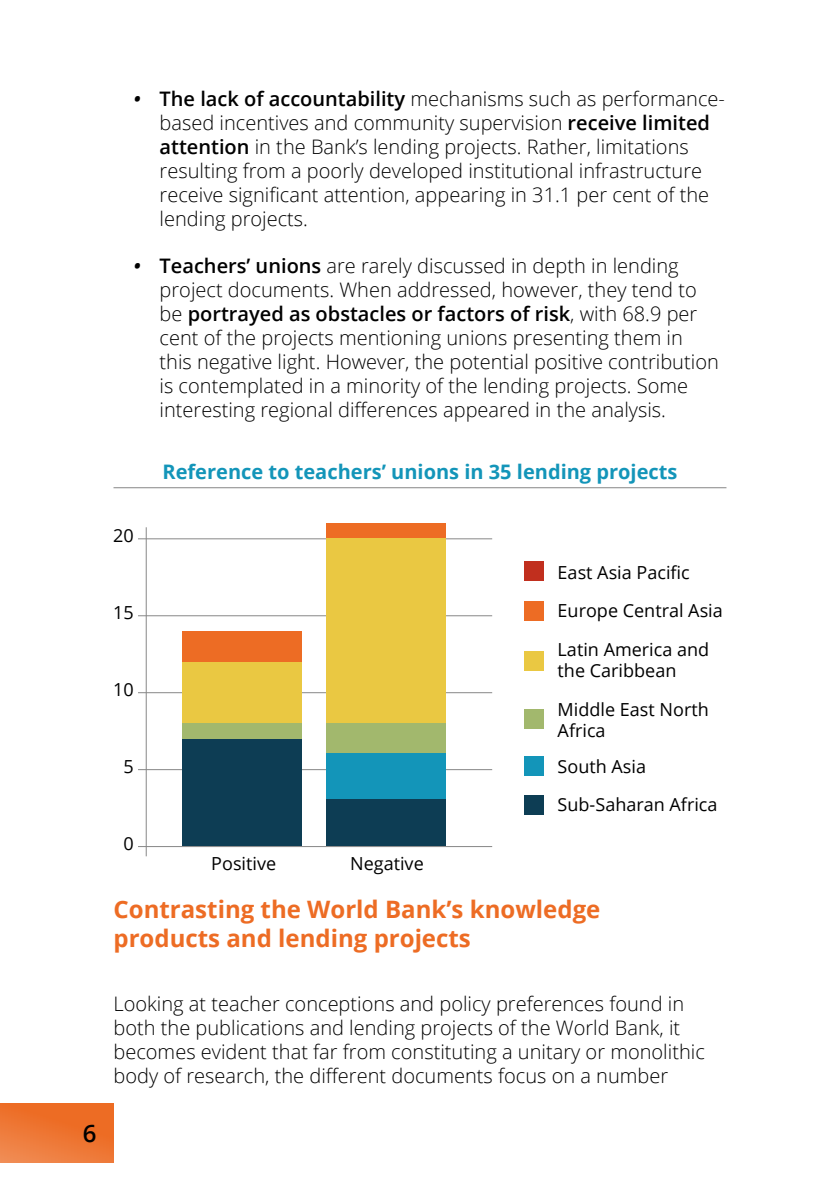
<style>
.page{position:relative;width:840px;height:1191px;background:#fff}
.page>*{position:absolute;margin:0;border:0;box-sizing:border-box;transform-origin:0 0}
.Titles{font:700 24px/28.8px "Open Sans";color:#ed6c24}
.t1{font:600 24px "Open Sans";color:#000}
.t2{font:300 20px/24px "Open Sans";color:#000}
.Titles-2{font:700 20px "Open Sans";color:#1395b9}
.t3{font:18px/21.6px "Open Sans";color:#000}
.s1{font-weight:600;font-style:italic}
.s2{font-weight:600}
</style>
<div class="page">
<svg style="left:0;top:1103px;width:113px;height:59px;background:#ed7531"></svg>
<hr style="left:138px;top:846px;width:354px;height:1px;background:#878787">
<hr style="left:138px;top:769px;width:354px;height:1px;background:#878787">
<hr style="left:138px;top:692px;width:354px;height:1px;background:#878787">
<hr style="left:138px;top:615px;width:354px;height:1px;background:#878787">
<hr style="left:138px;top:538px;width:354px;height:1px;background:#878787">
<div style="left:326px;top:723px;width:119px;height:30px;background:#a2b86d"></div>
<div style="left:326px;top:523px;width:119px;height:15px;background:#ed6c24"></div>
<div style="left:326px;top:538px;width:119px;height:185px;background:#eac842"></div>
<div style="left:326px;top:753px;width:119px;height:47px;background:#1395b9"></div>
<div style="left:326px;top:800px;width:119px;height:46px;background:#0d3d54"></div>
<div style="left:183px;top:738px;width:119px;height:108px;background:#0d3d54"></div>
<div style="left:183px;top:723px;width:119px;height:15px;background:#a2b86d"></div>
<div style="left:183px;top:661px;width:119px;height:62px;background:#eac842"></div>
<div style="left:183px;top:631px;width:119px;height:30px;background:#ed6c24"></div>
<hr style="left:146px;top:527px;width:1px;height:329px;background:#878787">
<div style="left:523px;top:560px;width:20px;height:20px;background:#c12f1e"></div>
<div style="left:523px;top:601px;width:20px;height:20px;background:#ed6c24"></div>
<div style="left:523px;top:651px;width:20px;height:19px;background:#eac842"></div>
<div style="left:523px;top:709px;width:20px;height:20px;background:#a2b86d"></div>
<div style="left:523px;top:756px;width:20px;height:20px;background:#1395b9"></div>
<div style="left:523px;top:795px;width:20px;height:20px;background:#0d3d54"></div>
<hr style="left:113px;top:487px;width:613px;height:1px;background:#878787">
<p class="t1" style="left:83px;top:1116px;width:15px">6</p>
<p class="t2" style="left:159px;top:86px;width:566px;text-indent:-26px"><span class="s1">•</span> <span class="s2">The lack of accountability</span> mechanisms such as performance&shy;based incentives and community supervision <span class="s2">receive limited attention</span> in the Bank’s lending projects. Rather, limitations resulting from a poorly developed institutional infrastructure receive significant attention, appearing in 31.1 per cent of the lending projects.</p>
<p class="t2" style="left:159px;top:253px;width:560px;text-indent:-26px"><span class="s1">•</span> <span class="s2">Teachers’ unions</span> are rarely discussed in depth in lending project documents. When addressed, however, they tend to be <span class="s2">portrayed as obstacles or factors of risk</span>, with 68.9 per cent of the projects mentioning unions presenting them in this negative light. However, the potential positive contribution is contemplated in a minority of the lending projects. Some interesting regional differences appeared in the analysis.</p>
<p class="t3" style="left:113px;top:524px;width:22px">20</p>
<p class="t3" style="left:113px;top:601px;width:22px">15</p>
<p class="t3" style="left:113px;top:678px;width:22px">10</p>
<p class="t3" style="left:123px;top:755px;width:12px">5</p>
<p class="t3" style="left:123px;top:831px;width:12px">0</p>
<p class="Titles-2" style="left:162px;top:457px;width:516px">Reference to teachers’ unions in 35 lending projects</p>
<p class="t3" style="left:557px;top:561px;width:134px">East Asia Pacific</p>
<p class="t3" style="left:557px;top:599px;width:167px">Europe Central Asia</p>
<p class="t3" style="left:557px;top:637px;width:153px">Latin America and the Caribbean</p>
<p class="t3" style="left:557px;top:698px;width:153px">Middle East North<br>Africa</p>
<p class="t3" style="left:211px;top:852px;width:66px">Positive</p>
<p class="t3" style="left:350px;top:852px;width:75px">Negative</p>
<p class="t3" style="left:557px;top:755px;width:90px">South Asia</p>
<p class="t3" style="left:557px;top:793px;width:161px">Sub-Saharan Africa</p>
<p class="Titles" style="left:113px;top:894px;width:488px">Contrasting the World Bank’s knowledge products and lending projects</p>
<p class="t2" style="left:113px;top:991px;width:592px">Looking at teacher conceptions and policy preferences found in both the publications and lending projects of the World Bank, it becomes evident that far from constituting a unitary or monolithic body of research, the different documents focus on a number</p>
</div>
